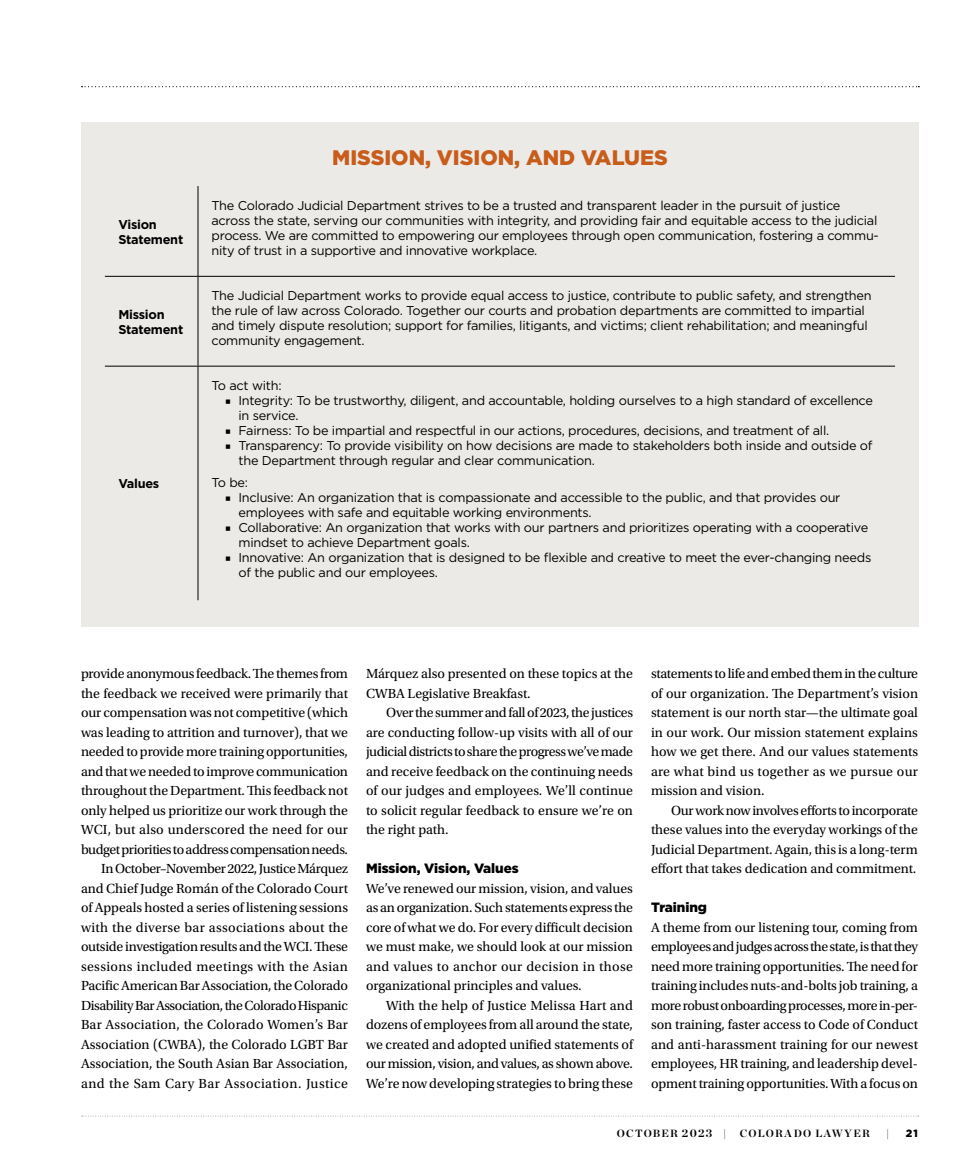
<style>
.page{position:relative;width:972px;height:1175px;background:#fff}
.page>*{position:absolute;margin:0;border:0;box-sizing:border-box;transform-origin:0 0}
.t1{font:900 21px "Gotham";color:#c85c1a}
.t2{font:13.8px/19.5px "Utopia Std";letter-spacing:-.005em;color:#000;text-align:justify}
.t3{font:900 13.5px "Gotham";letter-spacing:-.005em;color:#000}
.t4{font:12.75px/15px "Gotham";letter-spacing:-.02em;color:#000}
.t5{font:700 12.75px/15px "Gotham";letter-spacing:-.02em;color:#000}
.t6{font:700 10.5px "Chronicle Display";letter-spacing:.115em;color:#000}
.t7{font:900 10.5px "Gotham";color:#000}
.s1{font-family:"Utopia Std"}
.s2{font-size:11.25px}
</style>
<div class="page">
<svg style="left:81px;top:1115px;width:838px;height:1px"></svg>
<svg style="left:82px;top:86px;width:837px;height:1px"></svg>
<div style="left:81px;top:122px;width:838px;height:504px;background:#ebeae7"></div>
<hr style="left:105px;top:276px;width:93px;height:1px;background:#000">
<hr style="left:198px;top:276px;width:697px;height:1px;background:#000">
<hr style="left:105px;top:366px;width:93px;height:1px;background:#000">
<hr style="left:198px;top:366px;width:697px;height:1px;background:#000">
<hr style="left:198px;top:186px;width:1px;height:90px;background:#000">
<hr style="left:198px;top:277px;width:1px;height:89px;background:#000">
<hr style="left:198px;top:366px;width:1px;height:234px;background:#000">
<p class="t5" style="left:118px;top:217px;width:66px">Vision<br>Statement</p>
<p class="t5" style="left:118px;top:307px;width:66px">Mission<br>Statement</p>
<p class="t5" style="left:118px;top:476px;width:42px">Values</p>
<h1 class="t1" style="left:332px;top:143px;width:337px">MISSION, VISION, AND VALUES</h1>
<p class="t4" style="left:212px;top:197px;width:669px">The Colorado Judicial Department strives to be a trusted and transparent leader in the pursuit of justice across the state, serving our communities with integrity, and providing fair and equitable access to the judicial process. We are committed to empowering our employees through open communication, fostering a commu&shy;nity of trust in a supportive and innovative workplace.</p>
<p class="t4" style="left:212px;top:288px;width:662px">The Judicial Department works to provide equal access to justice, contribute to public safety, and strengthen the rule of law across Colorado. Together our courts and probation departments are committed to impartial and timely dispute resolution; support for families, litigants, and victims; client rehabilitation; and meaningful community engagement.</p>
<p class="t4" style="left:212px;top:377px;width:72px">To act with:</p>
<p class="t4" style="left:239px;top:392px;width:636px;text-indent:-14px"><span class="s1">■</span> Integrity: To be trustworthy, diligent, and accountable, holding ourselves to a high standard of excellence in service.</p>
<p class="t4" style="left:225px;top:422px;width:606px"><span class="s1">■</span> Fairness: To be impartial and respectful in our actions, procedures, decisions, and treatment of all.</p>
<p class="t4" style="left:239px;top:437px;width:636px;text-indent:-14px"><span class="s1">■</span> Transparency: To provide visibility on how decisions are made to stakeholders both inside and outside of the Department through regular and clear communication.</p>
<p class="t4" style="left:212px;top:474px;width:38px">To be:</p>
<p class="t4" style="left:239px;top:489px;width:603px;text-indent:-14px"><span class="s1">■</span> Inclusive: An organization that is compassionate and accessible to the public, and that provides our employees with safe and equitable working environments.</p>
<p class="t4" style="left:239px;top:519px;width:631px;text-indent:-14px"><span class="s1">■</span> Collaborative: An organization that works with our partners and prioritizes operating with a cooperative mindset to achieve Department goals.</p>
<p class="t4" style="left:239px;top:549px;width:634px;text-indent:-14px"><span class="s1">■</span> Innovative: An organization that is designed to be flexible and creative to meet the ever-changing needs of the public and our employees.</p>
<p class="t2" style="left:81px;top:664px;width:269px;text-align:right">provide anonymous feedback. The themes from the feedback we received were primarily that our compensation was not competitive (which was leading to attrition and turnover), that we needed to provide more training opportunities, and that we needed to improve communication throughout the Department. This feedback not only helped us prioritize our work through the WCI, but also underscored the need for our budget priorities to address compensation needs.<br>In October–November 2022, Justice Márquez and Chief Judge Román of the Colorado Court of Appeals hosted a series of listening sessions with the diverse bar associations about the outside investigation results and the WCI. These sessions included meetings with the Asian Pacific American Bar Association, the Colorado Disability Bar Association, the Colorado Hispanic Bar Association, the Colorado Women’s Bar Association (CWBA), the Colorado LGBT Bar Association, the South Asian Bar Association, and the Sam Cary Bar Association. Justice</p>
<p class="t2" style="left:366px;top:664px;width:269px">Márquez also presented on these topics at the<br>CWBA Legislative Breakfast.</p>
<p class="t2" style="left:366px;top:703px;width:269px;text-indent:20px">Over the summer and fall of 2023, the justices are conducting follow-up visits with all of our judicial districts to share the progress we’ve made and receive feedback on the continuing needs of our judges and employees. We’ll continue to solicit regular feedback to ensure we’re on the right path.</p>
<p class="t3" style="left:366px;top:859px;width:154px">Mission, Vision, Values</p>
<p class="t2" style="left:366px;top:879px;width:269px">We’ve renewed our mission, vision, and values as an organization. Such statements express the core of what we do. For every difficult decision we must make, we should look at our mission and values to anchor our decision in those organizational principles and values.</p>
<p class="t2" style="left:366px;top:995px;width:269px;text-indent:20px">With the help of Justice Melissa Hart and dozens of employees from all around the state, we created and adopted unified statements of our mission, vision, and values, as shown above.<br>We’re now developing strategies to bring these</p>
<p class="t2" style="left:651px;top:664px;width:269px">statements to life and embed them in the culture of our organization. The Department’s vision statement is our north star—the ultimate goal in our work. Our mission statement explains how we get there. And our values statements are what bind us together as we pursue our mission and vision.</p>
<p class="t2" style="left:651px;top:800px;width:269px;text-indent:20px">Our work now involves efforts to incorporate these values into the everyday workings of the Judicial Department. Again, this is a long-term effort that takes dedication and commitment.</p>
<p class="t3" style="left:651px;top:898px;width:58px">Training</p>
<p class="t2" style="left:651px;top:918px;width:269px">A theme from our listening tour, coming from employees and judges across the state, is that they need more training opportunities. The need for training includes nuts-and-bolts job training, a more robust onboarding processes, more in-per&shy;son training, faster access to Code of Conduct and anti-harassment training for our newest employees, HR training, and leadership devel&shy;opment training opportunities. With a focus on</p>
<p class="t6" style="left:617px;top:1125px;width:111px">OCTOBER <span class="s2">2023</span> |</p>
<p class="t6" style="left:740px;top:1125px;width:132px">COLORADO LAWYER</p>
<p class="t6" style="left:886px;top:1125px;width:5px">|</p>
<p class="t7" style="left:906px;top:1126px;width:14px">21</p>
</div>
